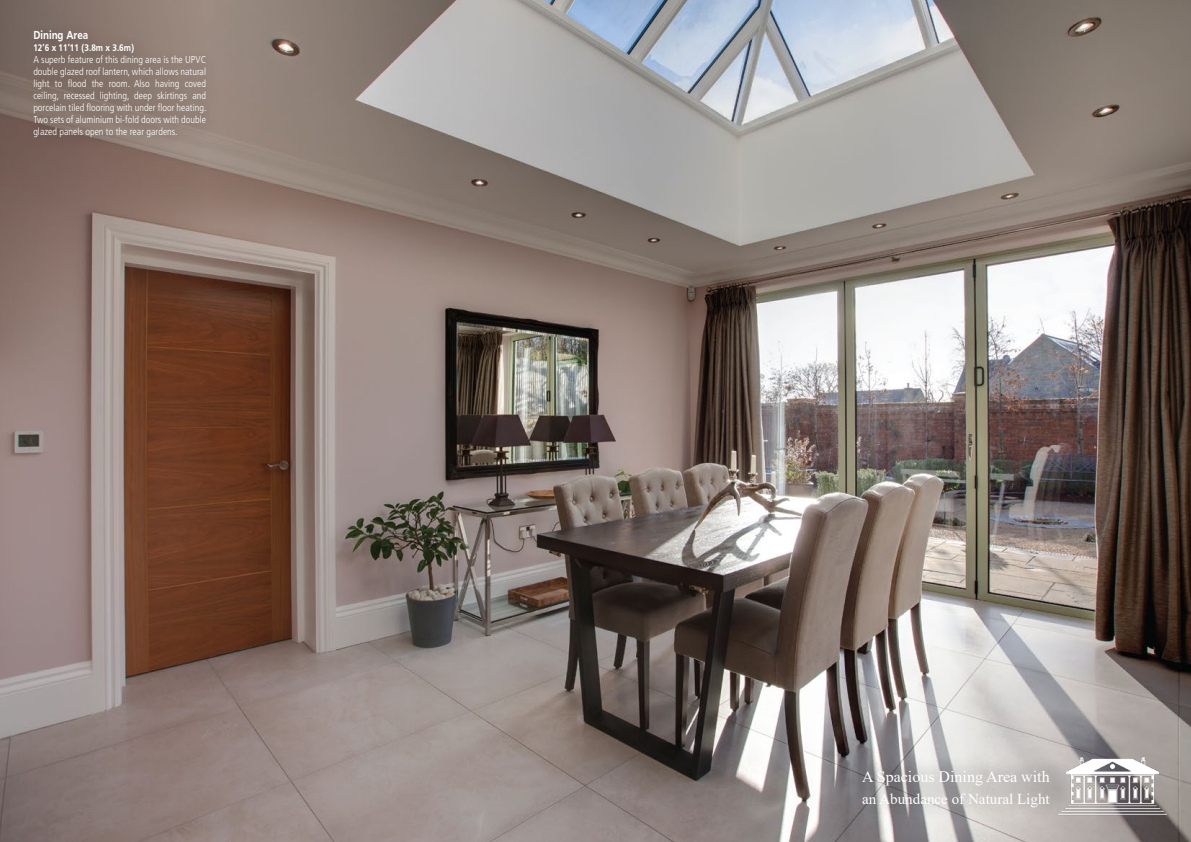
<style>
.page{position:relative;width:1191px;height:842px;background:#fff}
.page>*{position:absolute;margin:0;border:0;box-sizing:border-box;transform-origin:0 0}
.t1{font:16px "Times New Roman";color:#fff}
.t2{font:15.1px "Times New Roman";color:#fff}
.t3{font:700 12px "Frutiger Cnd";color:#fff}
.t4{font:300 condensed 10px/12px "Frutiger LT Std";color:#fff;text-align:justify}
.t5{font:700 10px "Frutiger Cnd";color:#fff}
</style>
<div class="page">
<img style="left:0;top:0;width:1191px;height:842px">
<img style="left:1048px;top:748px;width:142px;height:90px">
<img style="left:1133px;top:756px;width:35px;height:59px">
<img style="left:19px;top:15px;width:209px;height:163px">
<img style="left:843px;top:750px;width:290px;height:68px">
<img style="left:850px;top:757px;width:283px;height:49px">
<img style="left:852px;top:782px;width:234px;height:60px">
<p class="t3" style="left:33px;top:28px;width:56px">Dining Area</p>
<p class="t5" style="left:33px;top:42px;width:102px">12’6 x 11’11 (3.8m x 3.6m)</p>
<p class="t4" style="left:33px;top:54px;width:175px">A superb feature of this dining area is the UPVC double glazed roof lantern, which allows natural light to flood the room. Also having coved ceiling, recessed lighting, deep skirtings and porcelain tiled flooring with under floor heating.<br>Two sets of aluminium bi-fold doors with double glazed panels open to the rear gardens.</p>
<h1 class="t1" style="left:862px;top:766px;width:189px">A Spacious Dining Area with</h1>
<h2 class="t2" style="left:862px;top:789px;width:189px">an Abundance of Natural Light</h2>
</div>
